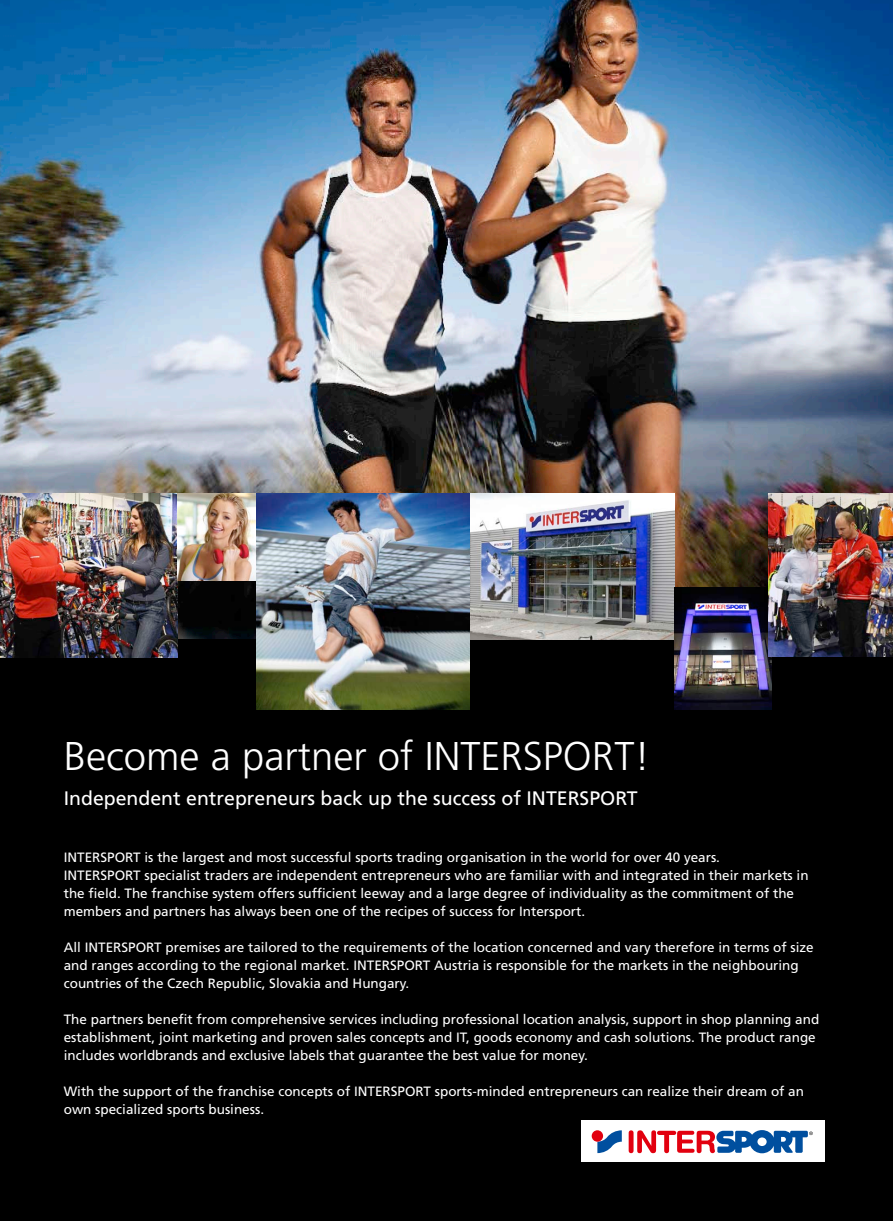
<style>
.page{position:relative;width:893px;height:1221px;background:#fff}
.page>*{position:absolute;margin:0;border:0;box-sizing:border-box;transform-origin:0 0}
.t1{font:300 40.05px "Frutiger LT Std";color:#fff}
.t2{font:19.5px "Frutiger LT Std";color:#fff}
.t3{font:13.5px/18px "Frutiger LT Std";color:#fff}
</style>
<div class="page">
<div style="left:0;top:0;width:893px;height:1220px;background:#000"></div>
<img style="left:0;top:0;width:893px;height:638px">
<img style="left:0;top:493px;width:177px;height:164px">
<img style="left:177px;top:493px;width:80px;height:87px">
<img style="left:469px;top:493px;width:205px;height:146px">
<img style="left:257px;top:493px;width:212px;height:216px">
<img style="left:674px;top:587px;width:97px;height:122px">
<div style="left:581px;top:1120px;width:244px;height:41px;background:#fff"></div>
<svg style="left:597px;top:1130px;width:25px;height:22px"></svg>
<hr style="left:629px;top:1130px;width:4px;height:23px;background:#e2000f;border-radius:2px">
<svg style="left:637px;top:1130px;width:176px;height:23px"></svg>
<div style="left:592px;top:1130px;width:11px;height:11px;background:#e2000f;border-radius:50%"></div>
<img style="left:768px;top:493px;width:125px;height:163px">
<h1 class="t1" style="left:64px;top:733px;width:588px">Become a partner of INTERSPORT!</h1>
<h2 class="t2" style="left:64px;top:786px;width:575px">Independent entrepreneurs back up the success of INTERSPORT</h2>
<p class="t3" style="left:64px;top:847px;width:746px">INTERSPORT is the largest and most successful sports trading organisation in the world for over 40 years.<br>INTERSPORT specialist traders are independent entrepreneurs who are familiar with and integrated in their markets in the field. The franchise system offers sufficient leeway and a large degree of individuality as the commitment of the members and partners has always been one of the recipes of success for Intersport.</p>
<p class="t3" style="left:64px;top:937px;width:751px">All INTERSPORT premises are tailored to the requirements of the location concerned and vary therefore in terms of size and ranges according to the regional market. INTERSPORT Austria is responsible for the markets in the neighbouring countries of the Czech Republic, Slovakia and Hungary.</p>
<p class="t3" style="left:64px;top:1009px;width:757px">The partners benefit from comprehensive services including professional location analysis, support in shop planning and establishment, joint marketing and proven sales concepts and IT, goods economy and cash solutions. The product range includes worldbrands and exclusive labels that guarantee the best value for money.</p>
<p class="t3" style="left:64px;top:1081px;width:742px">With the support of the franchise concepts of INTERSPORT sports-minded entrepreneurs can realize their dream of an own specialized sports business.</p>
</div>
